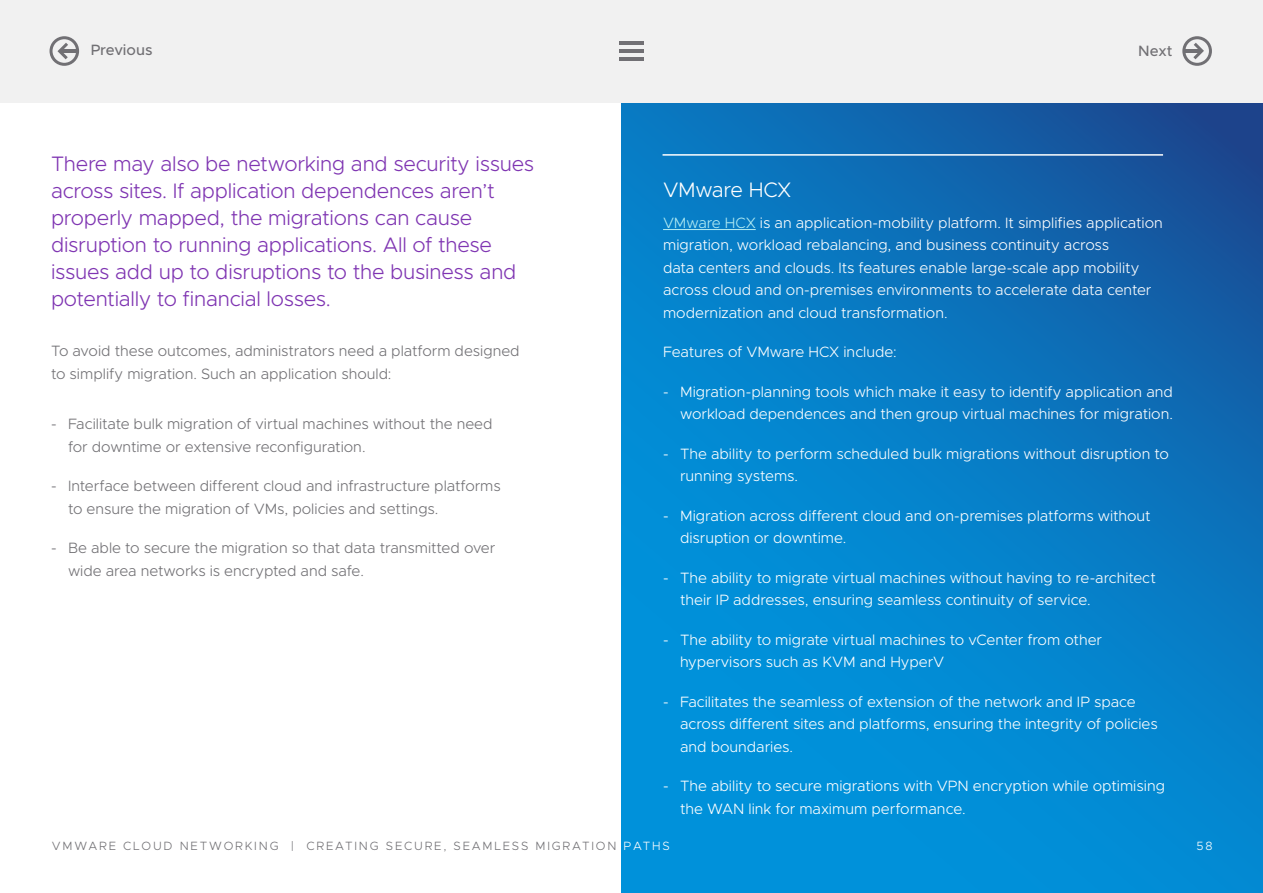
<style>
.page{position:relative;width:1263px;height:893px;background:#fff}
.page>*{position:absolute;margin:0;border:0;box-sizing:border-box;transform-origin:0 0}
.t1{font:300 21px/27px "Metropolis";letter-spacing:-.01em;color:#7f35b2}
.t2{font:300 21px "Metropolis";letter-spacing:-.02em;color:#fff}
.t3{font:300 15px/22.5px "Metropolis";color:#fff}
.t4{font:300 15px/22.5px "Metropolis";color:#717074}
.t5{font:500 15px "Metropolis";letter-spacing:-.005em;color:#717074}
.t6{font:300 12px "Metropolis";letter-spacing:.15em;color:#717074}
.t7{font:300 12px "Metropolis";color:#fff}
.s1{color:#b3ecf3}
.s2{color:#fff}
</style>
<div class="page">
<svg style="left:621px;top:102px;width:642px;height:791px;background:#077dc6"></svg>
<hr style="left:663px;top:229px;width:93px;height:1px;background:#b3ecf3">
<div style="left:0;top:0;width:1263px;height:102px;background:#f1f1f1"></div>
<hr style="left:60px;top:49px;width:18px;height:4px;background:#717074">
<svg style="left:55px;top:40px;width:16px;height:22px"></svg>
<div style="left:50px;top:36px;width:29px;height:30px;border:3px solid #717074;border-radius:50%"></div>
<hr style="left:1184px;top:49px;width:17px;height:4px;background:#717074">
<svg style="left:1190px;top:40px;width:16px;height:22px"></svg>
<div style="left:1182px;top:36px;width:30px;height:30px;border:3px solid #717074;border-radius:50%"></div>
<hr style="left:619px;top:41px;width:25px;height:4px;background:#717074">
<hr style="left:619px;top:49px;width:25px;height:4px;background:#717074">
<hr style="left:619px;top:57px;width:25px;height:4px;background:#717074">
<hr style="left:662px;top:154px;width:501px;height:2px;background:#fff">
<p class="t5" style="left:91px;top:41px;width:63px">Previous</p>
<p class="t5" style="left:1138px;top:41px;width:36px">Next</p>
<p class="t1" style="left:51px;top:150px;width:485px">There may also be networking and security issues across sites. If application dependences aren’t properly mapped, the migrations can cause disruption to running applications. All of these issues add up to disruptions to the business and potentially to financial losses.</p>
<p class="t4" style="left:51px;top:340px;width:470px">To avoid these outcomes, administrators need a platform designed to simplify migration. Such an application should:</p>
<p class="t4" style="left:68px;top:413px;width:426px;text-indent:-17px">- Facilitate bulk migration of virtual machines without the need for downtime or extensive reconfiguration.</p>
<p class="t4" style="left:68px;top:475px;width:434px;text-indent:-17px">- Interface between different cloud and infrastructure platforms to ensure the migration of VMs, policies and settings.</p>
<p class="t4" style="left:68px;top:537px;width:429px;text-indent:-17px">- Be able to secure the migration so that data transmitted over wide area networks is encrypted and safe.</p>
<h1 class="t2" style="left:663px;top:176px;width:130px">VMware HCX</h1>
<p class="t3" style="left:663px;top:211px;width:501px"><span class="s1">VMware HCX</span> is an application-mobility platform. It simplifies application migration, workload rebalancing, and business continuity across<br>data centers and clouds. Its features enable large-scale app mobility across cloud and on-premises environments to accelerate data center modernization and cloud transformation.</p>
<p class="t3" style="left:663px;top:341px;width:235px">Features of VMware HCX include:</p>
<p class="t3" style="left:663px;top:380px;width:511px;text-align:right">- Migration-planning tools which make it easy to identify application and workload dependences and then group virtual machines for migration.</p>
<p class="t3" style="left:680px;top:442px;width:490px;text-indent:-17px">- The ability to perform scheduled bulk migrations without disruption to running systems.</p>
<p class="t3" style="left:680px;top:504px;width:472px;text-indent:-17px">- Migration across different cloud and on-premises platforms without disruption or downtime.</p>
<p class="t3" style="left:680px;top:566px;width:477px;text-indent:-17px">- The ability to migrate virtual machines without having to re-architect their IP addresses, ensuring seamless continuity of service.</p>
<p class="t3" style="left:680px;top:628px;width:424px;text-indent:-17px">- The ability to migrate virtual machines to vCenter from other hypervisors such as KVM and HyperV</p>
<p class="t3" style="left:680px;top:690px;width:479px;text-indent:-17px">- Facilitates the seamless of extension of the network and IP space across different sites and platforms, ensuring the integrity of policies and boundaries.</p>
<p class="t3" style="left:680px;top:775px;width:486px;text-indent:-17px">- The ability to secure migrations with VPN encryption while optimising the WAN link for maximum performance.</p>
<p class="t6" style="left:52px;top:838px;width:619px">VMWARE CLOUD NETWORKING | CREATING SECURE, SEAMLESS MIGRATION <span class="s2">PATHS</span></p>
<p class="t7" style="left:1196px;top:838px;width:18px">58</p>
</div>
